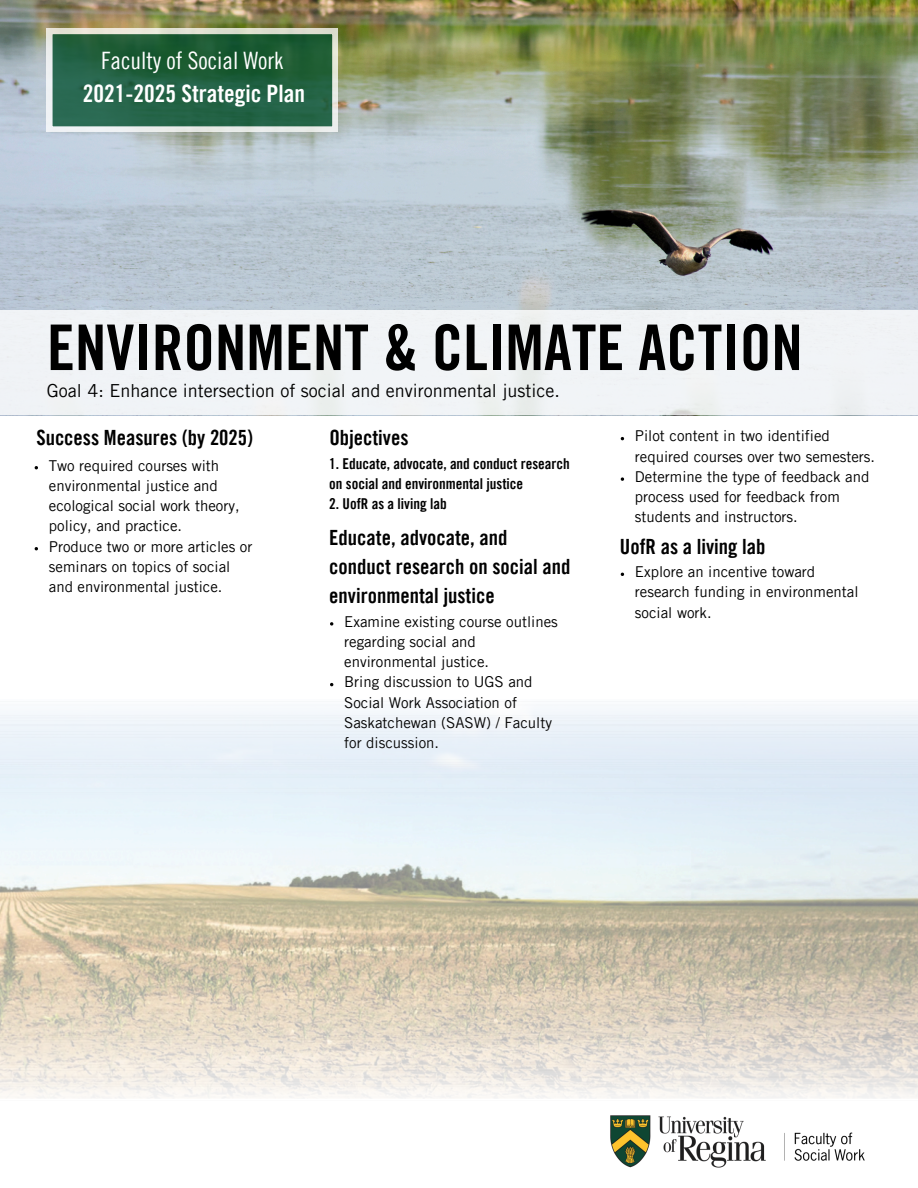
<style>
.page{position:relative;width:918px;height:1188px;background:#fff}
.page>*{position:absolute;margin:0;border:0;box-sizing:border-box;transform-origin:0 0}
.t1{font:63px "Trade Gothic LT Pro Bd Cn 20";color:#000}
.t2{font:24px/32.7px "Trade Gothic LT Pro Bd Cn 20";color:#fff;text-align:center}
.t3{font:21px/29.2px "Trade Gothic LT Pro Bd Cn 20";color:#000}
.t4{font:18px "Trade Gothic LT Pro";color:#000}
.t5{font:15px/20.2px "Trade Gothic LT Pro";color:#000}
.t6{font:15px/20.2px "Trade Gothic LT Pro Bd Cn 20";color:#000}
.s1{font-family:"Trade Gothic LT Pro Cn 18"}
</style>
<div class="page">
<img style="left:0;top:0;width:918px;height:310px">
<svg style="left:47px;top:29px;width:291px;height:103px;background:#3c7356"></svg>
<div style="left:0;top:310px;width:918px;height:105px;background:#f1f3f6"></div>
<img style="left:612px;top:1147px;width:253px;height:21px">
<svg style="left:621px;top:477px;width:3px;height:4px"></svg>
<img style="left:610px;top:1115px;width:243px;height:32px">
<svg style="left:330px;top:622px;width:3px;height:4px"></svg>
<img style="left:0;top:683px;width:918px;height:415px">
<h1 class="t2" style="left:83px;top:47px;width:224px"><span class="s1">Faculty of Social Work<br></span>2021-2025 Strategic Plan</h1>
<h3 class="t1" style="left:47px;top:325px;width:757px">ENVIRONMENT &amp; CLIMATE ACTION</h3>
<h4 class="t4" style="left:47px;top:384px;width:514px">Goal 4: Enhance intersection of social and environmental justice.</h4>
<p class="t3" style="left:36px;top:426px;width:218px">Success Measures (by 2025)</p>
<h5 class="t3" style="left:329px;top:426px;width:81px">Objectives</h5>
<h3 class="t5" style="left:49px;top:457px;width:192px">Two required courses with environmental justice and ecological social work theory, policy, and practice.</h3>
<p class="t5" style="left:49px;top:538px;width:205px">Produce two or more articles or seminars on topics of social and environmental justice.</p>
<p class="t6" style="left:329px;top:455px;width:242px">1. Educate, advocate, and conduct research on social and environmental justice</p>
<p class="t6" style="left:329px;top:496px;width:119px">2. UofR as a living lab</p>
<p class="t3" style="left:329px;top:526px;width:243px">Educate, advocate, and conduct research on social and environmental justice</p>
<p class="t5" style="left:344px;top:613px;width:215px">Examine existing course outlines regarding social and environmental justice.</p>
<p class="t5" style="left:344px;top:674px;width:209px">Bring discussion to UGS and<br>Social Work Association of<br>Saskatchewan (SASW) / Faculty for discussion.</p>
<p class="t5" style="left:635px;top:428px;width:242px">Pilot content in two identified required courses over two semesters.</p>
<p class="t5" style="left:635px;top:468px;width:236px">Determine the type of feedback and process used for feedback from students and instructors.</p>
<h3 class="t3" style="left:620px;top:534px;width:147px">UofR as a living lab</h3>
<h3 class="t5" style="left:635px;top:564px;width:225px">Explore an incentive toward research funding in environmental social work.</h3>
</div>
